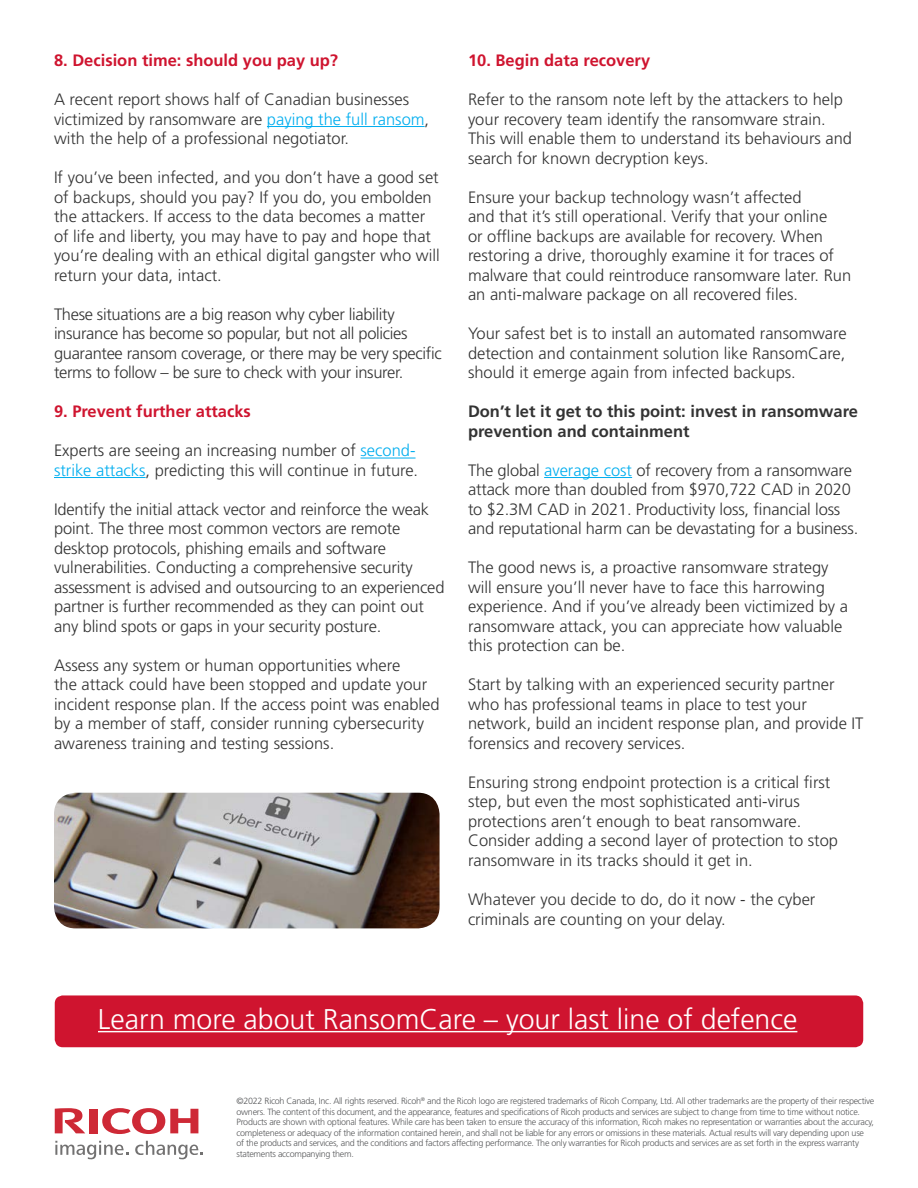
<style>
.page{position:relative;width:918px;height:1188px;background:#fff}
.page>*{position:absolute;margin:0;border:0;box-sizing:border-box;transform-origin:0 0}
.t1{font:300 28.5px "Frutiger LT Std";color:#fff}
.t2{font:300 16.5px/19.5px "Frutiger LT Std";color:#333}
.t3{font:300 16.5px/19.5px "Frutiger LT Std";letter-spacing:-.02em;color:#333}
.t4{font:700 16.5px "Frutiger LT Std";color:#cf142f}
.t5{font:700 16.5px/19.5px "Frutiger LT Std";color:#333}
.t6{font:300 9px/10.5px "Frutiger LT Std";letter-spacing:-.03em;color:#58595b}
.s1{color:#00aeef}
</style>
<div class="page">
<div style="left:55px;top:995px;width:808px;height:52px;background:#cf142f;border-radius:8px"></div>
<hr style="left:267px;top:126px;width:158px;height:1px;background:#00aeef">
<hr style="left:361px;top:458px;width:55px;height:1px;background:#00aeef">
<hr style="left:54px;top:477px;width:92px;height:1px;background:#00aeef">
<hr style="left:544px;top:477px;width:88px;height:1px;background:#00aeef">
<hr style="left:98px;top:1031px;width:699px;height:1px;background:#fff">
<svg style="left:102px;top:1108px;width:96px;height:26px"></svg>
<div style="left:89px;top:1109px;width:8px;height:24px;background:#ce2936"></div>
<svg style="left:55px;top:1108px;width:30px;height:25px"></svg>
<svg style="left:55px;top:1141px;width:73px;height:19px"></svg>
<svg style="left:135px;top:1141px;width:68px;height:19px"></svg>
<img style="left:54px;top:793px;width:386px;height:135px">
<p class="t4" style="left:54px;top:51px;width:286px">8. Decision time: should you pay up?</p>
<p class="t2" style="left:54px;top:90px;width:377px">A recent report shows half of Canadian businesses victimized by ransomware are <span class="s1">paying the full ransom</span>, with the help of a professional negotiator.</p>
<p class="t2" style="left:54px;top:168px;width:387px">If you’ve been infected, and you don’t have a good set of backups, should you pay? If you do, you embolden the attackers. If access to the data becomes a matter of life and liberty, you may have to pay and hope that you’re dealing with an ethical digital gangster who will return your data, intact.</p>
<p class="t3" style="left:54px;top:305px;width:389px">These situations are a big reason why cyber liability insurance has become so popular, but not all policies guarantee ransom coverage, or there may be very specific terms to follow – be sure to check with your insurer.</p>
<p class="t4" style="left:54px;top:402px;width:198px">9. Prevent further attacks</p>
<p class="t2" style="left:54px;top:441px;width:366px">Experts are seeing an increasing number of <span class="s1">second&shy;strike attacks</span>, predicting this will continue in future.</p>
<p class="t2" style="left:54px;top:500px;width:392px">Identify the initial attack vector and reinforce the weak point. The three most common vectors are remote desktop protocols, phishing emails and software vulnerabilities. Conducting a comprehensive security assessment is advised and outsourcing to an experienced partner is further recommended as they can point out any blind spots or gaps in your security posture.</p>
<p class="t2" style="left:54px;top:656px;width:387px">Assess any system or human opportunities where<br>the attack could have been stopped and update your incident response plan. If the access point was enabled by a member of staff, consider running cybersecurity awareness training and testing sessions.</p>
<p class="t4" style="left:468px;top:51px;width:184px">10. Begin data recovery</p>
<p class="t2" style="left:468px;top:90px;width:386px">Refer to the ransom note left by the attackers to help your recovery team identify the ransomware strain.<br>This will enable them to understand its behaviours and search for known decryption keys.</p>
<p class="t2" style="left:468px;top:188px;width:385px">Ensure your backup technology wasn’t affected<br>and that it’s still operational. Verify that your online<br>or offline backups are available for recovery. When restoring a drive, thoroughly examine it for traces of malware that could reintroduce ransomware later. Run an anti-malware package on all recovered files.</p>
<p class="t2" style="left:468px;top:324px;width:380px;text-align:justify">Your safest bet is to install an automated ransomware detection and containment solution like RansomCare, should it emerge again from infected backups.</p>
<p class="t5" style="left:468px;top:402px;width:391px">Don’t let it get to this point: invest in ransomware prevention and containment</p>
<p class="t2" style="left:468px;top:461px;width:392px">The global <span class="s1">average cost</span> of recovery from a ransomware attack more than doubled from $970,722 CAD in 2020 to $2.3M CAD in 2021. Productivity loss, financial loss and reputational harm can be devastating for a business.</p>
<p class="t2" style="left:468px;top:558px;width:382px">The good news is, a proactive ransomware strategy will ensure you’ll never have to face this harrowing experience. And if you’ve already been victimized by a ransomware attack, you can appreciate how valuable this protection can be.</p>
<p class="t2" style="left:468px;top:675px;width:397px">Start by talking with an experienced security partner who has professional teams in place to test your network, build an incident response plan, and provide IT forensics and recovery services.</p>
<p class="t2" style="left:468px;top:773px;width:372px">Ensuring strong endpoint protection is a critical first step, but even the most sophisticated anti-virus protections aren’t enough to beat ransomware.<br>Consider adding a second layer of protection to stop ransomware in its tracks should it get in.</p>
<p class="t2" style="left:468px;top:890px;width:349px">Whatever you decide to do, do it now - the cyber criminals are counting on your delay.</p>
<h1 class="t1" style="left:98px;top:1003px;width:701px">Learn more about RansomCare – your last line of defence</h1>
<p class="t6" style="left:237px;top:1096px;width:639px">©2022 Ricoh Canada, Inc. All rights reserved. Ricoh<sup>®</sup> and the Ricoh logo are registered trademarks of Ricoh Company, Ltd. All other trademarks are the property of their respective owners. The content of this document, and the appearance, features and specifications of Ricoh products and services are subject to change from time to time without notice.<br>Products are shown with optional features. While care has been taken to ensure the accuracy of this information, Ricoh makes no representation or warranties about the accuracy, completeness or adequacy of the information contained herein, and shall not be liable for any errors or omissions in these materials. Actual results will vary depending upon use<br>of the products and services, and the conditions and factors affecting performance. The only warranties for Ricoh products and services are as set forth in the express warranty statements accompanying them.</p>
</div>
